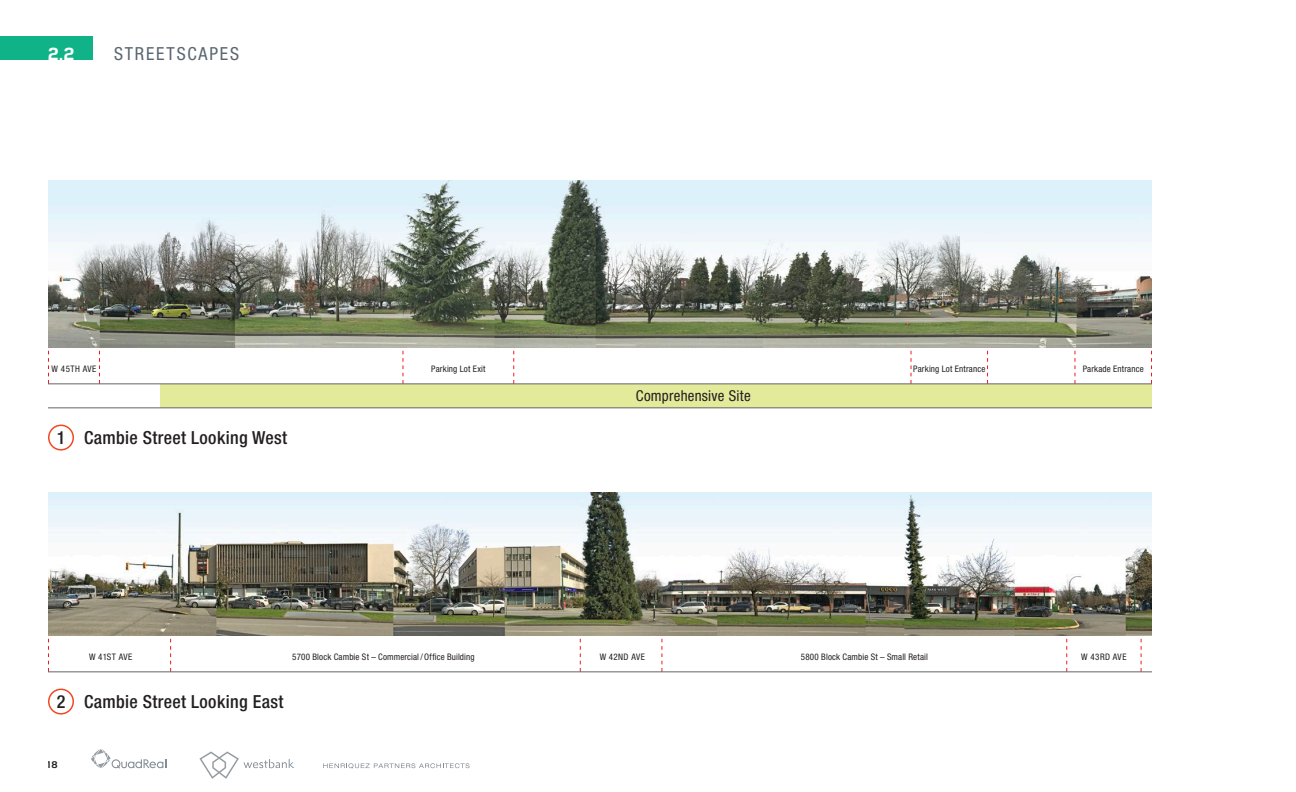
<style>
.page{position:relative;width:1296px;height:792px;background:#fff}
.page>*{position:absolute;margin:0;border:0;box-sizing:border-box;transform-origin:0 0}
.photo_diagr_head_k{font:500 condensed 18px "Helvetica Neue LT Std";letter-spacing:.02em;color:#231f20}
.sect-hd{font:condensed 18px "Helvetica Neue LT Std";letter-spacing:.1em;color:#5a6670}
.sect-hd-2{font:800 18px "Corbert Condensed";color:#fff}
.site-label_21_28{font:condensed 15px "Helvetica Neue LT Std";letter-spacing:.015em;color:#231f20}
.t1{font:700 10px "Corbert Condensed";color:#231f20}
.streetscape_label_12{font:condensed 9px "Helvetica Neue LT Std";letter-spacing:.02em;color:#231f20}
</style>
<div class="page">
<div style="left:0;top:36px;width:93px;height:24px;background:#10b388"></div>
<img style="left:48px;top:180px;width:1104px;height:168px">
<div style="left:160px;top:384px;width:992px;height:24px;background:#e3ea99"></div>
<hr style="left:48px;top:384px;width:1104px;height:1px;background:#63656a">
<hr style="left:48px;top:408px;width:1104px;height:1px;background:#63656a">
<hr style="left:48px;top:672px;width:1104px;height:1px;background:#63656a">
<svg style="left:513px;top:351px;width:1px;height:33px"></svg>
<svg style="left:580px;top:639px;width:1px;height:33px"></svg>
<svg style="left:911px;top:351px;width:1px;height:33px"></svg>
<svg style="left:1074px;top:351px;width:1px;height:33px"></svg>
<svg style="left:987px;top:351px;width:1px;height:33px"></svg>
<svg style="left:1151px;top:351px;width:1px;height:33px"></svg>
<svg style="left:402px;top:351px;width:1px;height:33px"></svg>
<svg style="left:99px;top:351px;width:1px;height:33px"></svg>
<svg style="left:170px;top:639px;width:1px;height:33px"></svg>
<svg style="left:661px;top:639px;width:1px;height:33px"></svg>
<svg style="left:48px;top:351px;width:1px;height:33px"></svg>
<svg style="left:48px;top:639px;width:1px;height:33px"></svg>
<svg style="left:1066px;top:639px;width:1px;height:33px"></svg>
<svg style="left:1141px;top:639px;width:1px;height:33px"></svg>
<div style="left:48px;top:425px;width:26px;height:26px;border:2px solid #f04822;border-radius:50%"></div>
<div style="left:48px;top:689px;width:26px;height:26px;border:2px solid #f04822;border-radius:50%"></div>
<img style="left:48px;top:492px;width:1104px;height:144px">
<svg style="left:323px;top:763px;width:147px;height:6px"></svg>
<svg style="left:199px;top:751px;width:95px;height:28px"></svg>
<svg style="left:91px;top:749px;width:75px;height:20px"></svg>
<p class="sect-hd-2" style="left:48px;top:39px;width:28px">2.2</p>
<p class="sect-hd" style="left:114px;top:43px;width:127px">STREETSCAPES</p>
<p class="streetscape_label_12" style="left:52px;top:363px;width:46px">W 45TH AVE</p>
<p class="photo_diagr_head_k" style="left:57px;top:427px;width:10px">1</p>
<p class="photo_diagr_head_k" style="left:84px;top:427px;width:205px">Cambie Street Looking West</p>
<p class="streetscape_label_12" style="left:431px;top:364px;width:56px">Parking Lot Exit</p>
<p class="streetscape_label_12" style="left:913px;top:364px;width:74px">Parking Lot Entrance</p>
<p class="streetscape_label_12" style="left:1083px;top:364px;width:63px">Parkade Entrance</p>
<p class="site-label_21_28" style="left:636px;top:387px;width:116px">Comprehensive Site</p>
<p class="photo_diagr_head_k" style="left:57px;top:691px;width:10px">2</p>
<p class="t1" style="left:48px;top:757px;width:11px">18</p>
<p class="streetscape_label_12" style="left:89px;top:651px;width:45px">W 41ST AVE</p>
<p class="streetscape_label_12" style="left:600px;top:651px;width:47px">W 42ND AVE</p>
<p class="streetscape_label_12" style="left:1081px;top:651px;width:47px">W 43RD AVE</p>
<p class="streetscape_label_12" style="left:292px;top:652px;width:184px">5700 Block Cambie St – Commercial / Office Building</p>
<p class="streetscape_label_12" style="left:801px;top:652px;width:129px">5800 Block Cambie St – Small Retail</p>
<p class="photo_diagr_head_k" style="left:84px;top:691px;width:201px">Cambie Street Looking East</p>
</div>
